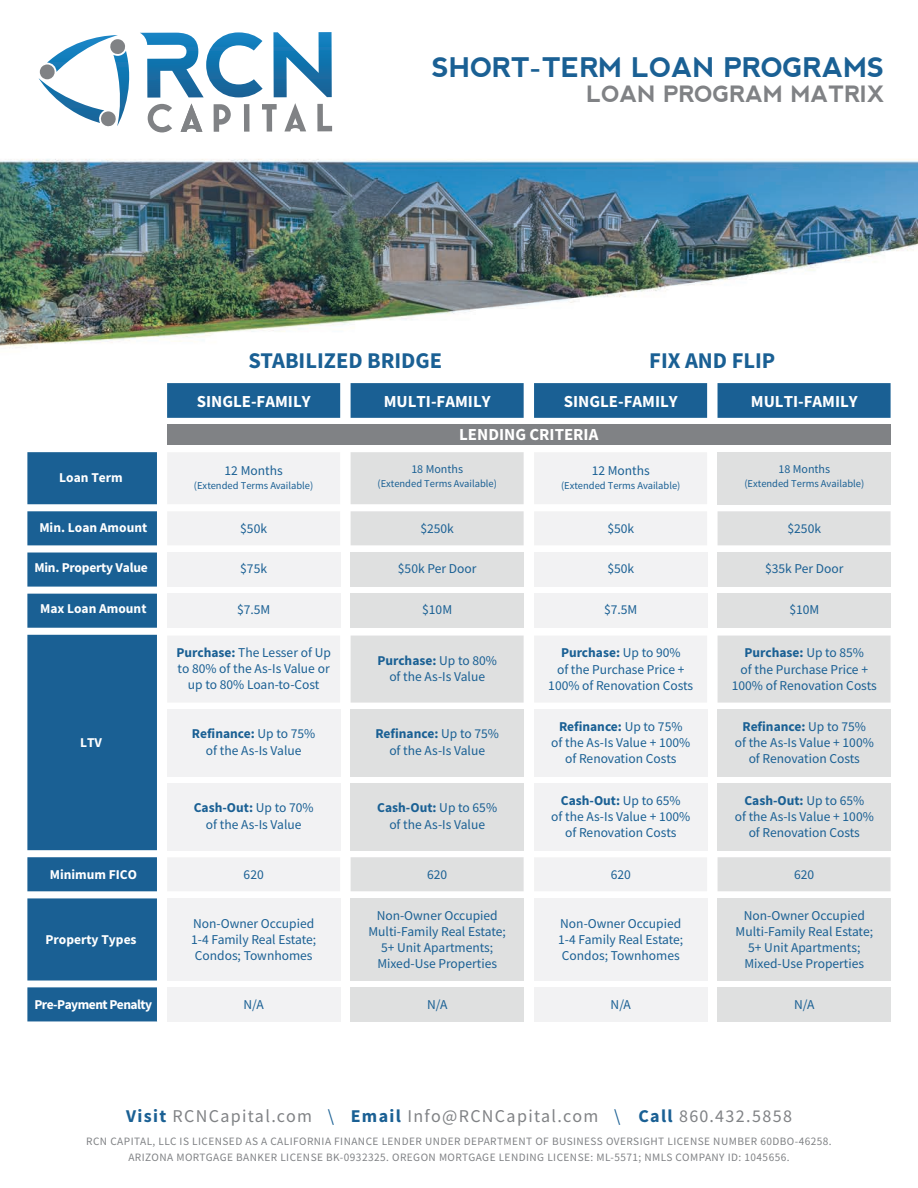
<style>
.page{position:relative;width:918px;height:1188px;background:#fff}
.page>*{position:absolute;margin:0;border:0;box-sizing:border-box;transform-origin:0 0}
.t1{font:700 27px "nevis";color:#1a6094}
.t2{font:700 22.5px "Source Sans Pro";color:#1a6094}
.t3{font:700 22.5px "nevis";color:#808285}
.t4{font:18px "Source Sans Pro";letter-spacing:.075em;color:#808285}
.t5{font:700 16.8px "Source Sans Pro";color:#fff}
.t6{font:13.5px/16.2px "Source Sans Pro";color:#1a6094;text-align:center}
.t7{font:700 13.5px "Source Sans Pro";color:#fff}
.t8{font:700 13.5px "Source Sans Pro";letter-spacing:-.04em;color:#fff}
.t9{font:12px "Source Sans Pro";color:#1a6094}
.t10{font:11.25px/16.5px "Source Sans Pro";letter-spacing:.04em;color:#808285;text-align:center}
.t11{font:10.5px "Source Sans Pro";color:#1a6094}
.s1{font-weight:700}
.s2{font-weight:700;color:#1a6094}
.s3{color:#1a6094}
</style>
<div class="page">
<img style="left:0;top:78px;width:918px;height:944px">
<div style="left:167px;top:452px;width:173px;height:52px;background:#f2f2f3"></div>
<div style="left:167px;top:511px;width:173px;height:34px;background:#f2f2f3"></div>
<div style="left:351px;top:452px;width:173px;height:52px;background:#dfe0e0"></div>
<div style="left:351px;top:511px;width:173px;height:34px;background:#dfe0e0"></div>
<div style="left:534px;top:452px;width:173px;height:52px;background:#f2f2f3"></div>
<div style="left:534px;top:511px;width:173px;height:34px;background:#f2f2f3"></div>
<div style="left:718px;top:452px;width:173px;height:52px;background:#dfe0e0"></div>
<div style="left:718px;top:511px;width:173px;height:34px;background:#dfe0e0"></div>
<div style="left:167px;top:553px;width:173px;height:34px;background:#f2f2f3"></div>
<div style="left:167px;top:594px;width:173px;height:34px;background:#f2f2f3"></div>
<div style="left:167px;top:636px;width:173px;height:67px;background:#f2f2f3"></div>
<div style="left:351px;top:553px;width:173px;height:34px;background:#dfe0e0"></div>
<div style="left:351px;top:594px;width:173px;height:34px;background:#dfe0e0"></div>
<div style="left:351px;top:636px;width:173px;height:67px;background:#dfe0e0"></div>
<div style="left:534px;top:553px;width:173px;height:34px;background:#f2f2f3"></div>
<div style="left:534px;top:594px;width:173px;height:34px;background:#f2f2f3"></div>
<div style="left:534px;top:636px;width:173px;height:67px;background:#f2f2f3"></div>
<div style="left:718px;top:553px;width:173px;height:34px;background:#dfe0e0"></div>
<div style="left:718px;top:594px;width:173px;height:34px;background:#dfe0e0"></div>
<div style="left:718px;top:636px;width:173px;height:67px;background:#dfe0e0"></div>
<div style="left:167px;top:709px;width:173px;height:67px;background:#f2f2f3"></div>
<div style="left:167px;top:783px;width:173px;height:67px;background:#f2f2f3"></div>
<div style="left:167px;top:857px;width:173px;height:34px;background:#f2f2f3"></div>
<div style="left:351px;top:709px;width:173px;height:67px;background:#dfe0e0"></div>
<div style="left:351px;top:783px;width:173px;height:67px;background:#dfe0e0"></div>
<div style="left:351px;top:857px;width:173px;height:34px;background:#dfe0e0"></div>
<div style="left:534px;top:709px;width:173px;height:67px;background:#f2f2f3"></div>
<div style="left:534px;top:783px;width:173px;height:67px;background:#f2f2f3"></div>
<div style="left:534px;top:857px;width:173px;height:34px;background:#f2f2f3"></div>
<div style="left:718px;top:709px;width:173px;height:67px;background:#dfe0e0"></div>
<div style="left:718px;top:783px;width:173px;height:67px;background:#dfe0e0"></div>
<div style="left:718px;top:857px;width:173px;height:34px;background:#dfe0e0"></div>
<div style="left:167px;top:898px;width:173px;height:83px;background:#f2f2f3"></div>
<div style="left:167px;top:988px;width:173px;height:34px;background:#f2f2f3"></div>
<div style="left:351px;top:898px;width:173px;height:83px;background:#dfe0e0"></div>
<div style="left:351px;top:988px;width:173px;height:34px;background:#dfe0e0"></div>
<div style="left:534px;top:898px;width:173px;height:83px;background:#f2f2f3"></div>
<div style="left:534px;top:988px;width:173px;height:34px;background:#f2f2f3"></div>
<div style="left:718px;top:898px;width:173px;height:83px;background:#dfe0e0"></div>
<div style="left:718px;top:988px;width:173px;height:34px;background:#dfe0e0"></div>
<div style="left:167px;top:425px;width:724px;height:20px;background:#808285"></div>
<div style="left:167px;top:383px;width:173px;height:35px;background:#1a6094"></div>
<div style="left:351px;top:383px;width:173px;height:35px;background:#1a6094"></div>
<div style="left:534px;top:383px;width:173px;height:35px;background:#1a6094"></div>
<div style="left:718px;top:383px;width:173px;height:35px;background:#1a6094"></div>
<div style="left:27px;top:452px;width:130px;height:52px;background:#1a6094"></div>
<div style="left:27px;top:511px;width:130px;height:34px;background:#1a6094"></div>
<div style="left:27px;top:553px;width:130px;height:34px;background:#1a6094"></div>
<div style="left:27px;top:594px;width:130px;height:34px;background:#1a6094"></div>
<div style="left:27px;top:635px;width:130px;height:215px;background:#1a6094"></div>
<div style="left:27px;top:857px;width:130px;height:34px;background:#1a6094"></div>
<div style="left:27px;top:898px;width:130px;height:83px;background:#1a6094"></div>
<div style="left:27px;top:987px;width:130px;height:35px;background:#1a6094"></div>
<svg style="left:39px;top:32px;width:293px;height:101px"></svg>
<h1 class="t1" style="left:432px;top:51px;width:454px">SHORT-TERM LOAN PROGRAMS</h1>
<h2 class="t3" style="left:587px;top:81px;width:299px">LOAN PROGRAM MATRIX</h2>
<h2 class="t2" style="left:248px;top:345px;width:195px">STABILIZED BRIDGE</h2>
<h2 class="t2" style="left:649px;top:345px;width:128px">FIX AND FLIP</h2>
<p class="t7" style="left:59px;top:468px;width:65px">Loan Term</p>
<p class="t7" style="left:39px;top:519px;width:109px">Min. Loan Amount</p>
<p class="t7" style="left:34px;top:558px;width:115px">Min. Property Value</p>
<p class="t7" style="left:40px;top:599px;width:108px">Max Loan Amount</p>
<p class="t7" style="left:80px;top:733px;width:24px">LTV</p>
<p class="t7" style="left:50px;top:865px;width:89px">Minimum FICO</p>
<p class="t7" style="left:45px;top:930px;width:93px">Property Types</p>
<p class="t8" style="left:34px;top:996px;width:119px">Pre-Payment Penalty</p>
<p class="t5" style="left:197px;top:390px;width:115px">SINGLE-FAMILY</p>
<p class="t6" style="left:225px;top:462px;width:60px">12 Months</p>
<p class="t11" style="left:194px;top:479px;width:121px">(Extended Terms Available)</p>
<p class="t6" style="left:240px;top:520px;width:28px">$50k</p>
<p class="t6" style="left:240px;top:560px;width:28px">$75k</p>
<p class="t6" style="left:237px;top:601px;width:35px">$7.5M</p>
<p class="t6" style="left:176px;top:644px;width:156px"><span class="s1">Purchase:</span> The Lesser of Up to 80% of the As-Is Value or up to 80% Loan-to-Cost</p>
<p class="t6" style="left:192px;top:726px;width:125px"><span class="s1">Refinance:</span> Up to 75% of the As-Is Value</p>
<p class="t6" style="left:194px;top:800px;width:121px"><span class="s1">Cash-Out:</span> Up to 70% of the As-Is Value</p>
<p class="t6" style="left:244px;top:866px;width:22px">620</p>
<p class="t6" style="left:191px;top:915px;width:127px;text-align:left">Non-Owner Occupied<br>1-4 Family Real Estate;<br>Condos; Townhomes</p>
<p class="t6" style="left:244px;top:997px;width:22px">N/A</p>
<p class="t5" style="left:384px;top:390px;width:108px">MULTI-FAMILY</p>
<p class="t5" style="left:564px;top:390px;width:115px">SINGLE-FAMILY</p>
<p class="t5" style="left:751px;top:390px;width:108px">MULTI-FAMILY</p>
<p class="t5" style="left:459px;top:423px;width:141px">LENDING CRITERIA</p>
<p class="t9" style="left:411px;top:461px;width:53px">18 Months</p>
<p class="t11" style="left:378px;top:477px;width:121px">(Extended Terms Available)</p>
<p class="t6" style="left:420px;top:520px;width:35px">$250k</p>
<p class="t6" style="left:398px;top:560px;width:80px">$50k Per Door</p>
<p class="t6" style="left:422px;top:601px;width:31px">$10M</p>
<p class="t6" style="left:377px;top:652px;width:121px"><span class="s1">Purchase:</span> Up to 80% of the As-Is Value</p>
<p class="t6" style="left:375px;top:726px;width:125px"><span class="s1">Refinance:</span> Up to 75% of the As-Is Value</p>
<p class="t6" style="left:377px;top:800px;width:121px"><span class="s1">Cash-Out:</span> Up to 65% of the As-Is Value</p>
<p class="t6" style="left:427px;top:866px;width:22px">620</p>
<p class="t6" style="left:368px;top:907px;width:139px">Non-Owner Occupied<br>Multi-Family Real Estate;<br>5+ Unit Apartments;<br>Mixed-Use Properties</p>
<p class="t6" style="left:427px;top:997px;width:22px">N/A</p>
<p class="t6" style="left:592px;top:462px;width:60px">12 Months</p>
<p class="t11" style="left:561px;top:479px;width:121px">(Extended Terms Available)</p>
<p class="t6" style="left:607px;top:520px;width:28px">$50k</p>
<p class="t6" style="left:607px;top:560px;width:28px">$50k</p>
<p class="t6" style="left:604px;top:601px;width:35px">$7.5M</p>
<p class="t6" style="left:548px;top:645px;width:146px"><span class="s1">Purchase:</span> Up to 90%<br>of the Purchase Price +<br>100% of Renovation Costs</p>
<p class="t6" style="left:551px;top:718px;width:141px"><span class="s1">Refinance:</span> Up to 75%<br>of the As-Is Value + 100% of Renovation Costs</p>
<p class="t6" style="left:551px;top:792px;width:141px"><span class="s1">Cash-Out:</span> Up to 65%<br>of the As-Is Value + 100% of Renovation Costs</p>
<p class="t6" style="left:611px;top:866px;width:22px">620</p>
<p class="t6" style="left:558px;top:915px;width:127px;text-align:left">Non-Owner Occupied<br>1-4 Family Real Estate;<br>Condos; Townhomes</p>
<p class="t6" style="left:611px;top:997px;width:22px">N/A</p>
<p class="t9" style="left:778px;top:461px;width:53px">18 Months</p>
<p class="t11" style="left:744px;top:477px;width:121px">(Extended Terms Available)</p>
<p class="t6" style="left:788px;top:520px;width:35px">$250k</p>
<p class="t6" style="left:765px;top:560px;width:80px">$35k Per Door</p>
<p class="t6" style="left:789px;top:601px;width:31px">$10M</p>
<p class="t6" style="left:732px;top:645px;width:146px"><span class="s1">Purchase:</span> Up to 85%<br>of the Purchase Price +<br>100% of Renovation Costs</p>
<p class="t6" style="left:735px;top:718px;width:141px"><span class="s1">Refinance:</span> Up to 75%<br>of the As-Is Value + 100% of Renovation Costs</p>
<p class="t6" style="left:735px;top:792px;width:141px"><span class="s1">Cash-Out:</span> Up to 65%<br>of the As-Is Value + 100% of Renovation Costs</p>
<p class="t6" style="left:794px;top:866px;width:22px">620</p>
<p class="t6" style="left:736px;top:907px;width:139px">Non-Owner Occupied<br>Multi-Family Real Estate;<br>5+ Unit Apartments;<br>Mixed-Use Properties</p>
<p class="t6" style="left:794px;top:997px;width:22px">N/A</p>
<h3 class="t4" style="left:126px;top:1105px;width:667px"><span class="s2">Visit</span> RCNCapital.com <span class="s3">\</span> <span class="s2">Email</span> Info@RCNCapital.com <span class="s3">\</span> <span class="s2">Call</span> 860.432.5858</h3>
<p class="t10" style="left:86px;top:1133px;width:747px">RCN CAPITAL, LLC IS LICENSED AS A CALIFORNIA FINANCE LENDER UNDER DEPARTMENT OF BUSINESS OVERSIGHT LICENSE NUMBER 60DBO-46258.<br>ARIZONA MORTGAGE BANKER LICENSE BK-0932325. OREGON MORTGAGE LENDING LICENSE: ML-5571; NMLS COMPANY ID: 1045656.</p>
</div>
